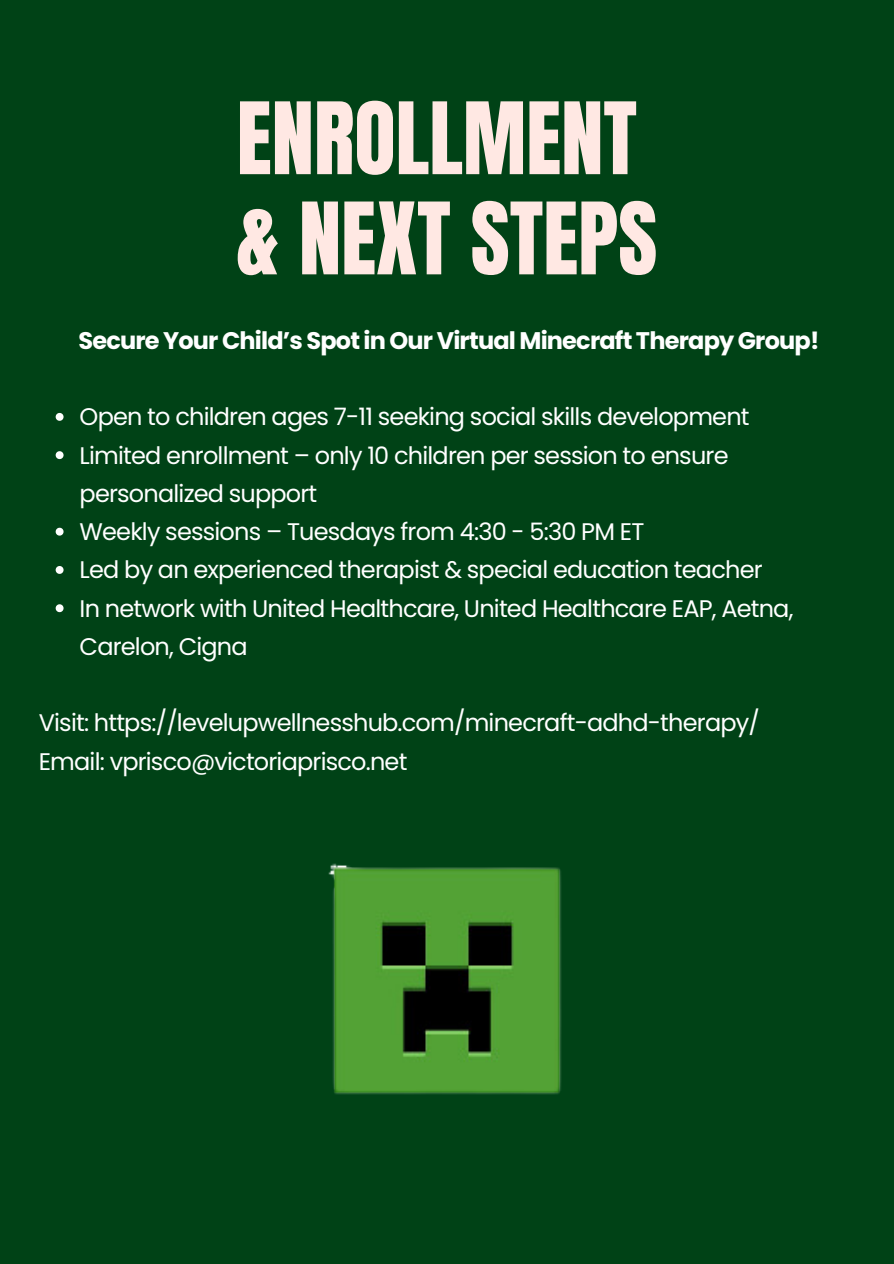
<style>
.page{position:relative;width:894px;height:1264px;background:#fff}
.page>*{position:absolute;margin:0;border:0;box-sizing:border-box;transform-origin:0 0}
.t1{font:84.75px/100.2px "Anton";color:#ffe8e3}
.t2{font:24px/38.2px "Poppins";letter-spacing:-.035em;color:#fff}
.t3{font:700 24px "Poppins";letter-spacing:-.035em;color:#fff}
</style>
<div class="page">
<div style="left:0;top:0;width:893px;height:1263px;background:#004216"></div>
<svg style="left:56px;top:413px;width:7px;height:8px"></svg>
<svg style="left:56px;top:451px;width:7px;height:8px"></svg>
<svg style="left:56px;top:527px;width:7px;height:8px"></svg>
<svg style="left:56px;top:566px;width:7px;height:8px"></svg>
<svg style="left:56px;top:604px;width:7px;height:8px"></svg>
<img style="left:328px;top:863px;width:234px;height:232px">
<p class="t1" style="left:236px;top:90px;width:422px">ENROLLMENT &amp; NEXT STEPS</p>
<h1 class="t3" style="left:78px;top:323px;width:742px">Secure Your Child’s Spot in Our Virtual Minecraft Therapy Group!</h1>
<h2 class="t2" style="left:80px;top:398px;width:671px">Open to children ages 7-11 seeking social skills development</h2>
<p class="t2" style="left:80px;top:436px;width:650px">Limited enrollment – only 10 children per session to ensure personalized support</p>
<p class="t2" style="left:80px;top:512px;width:566px">Weekly sessions – Tuesdays from 4:30 - 5:30 PM ET</p>
<p class="t2" style="left:80px;top:551px;width:684px">Led by an experienced therapist &amp; special education teacher</p>
<p class="t2" style="left:80px;top:589px;width:715px">In network with United Healthcare, United Healthcare EAP, Aetna,<br>Carelon, Cigna</p>
<p class="t2" style="left:39px;top:704px;width:722px">Visit: https://levelupwellnesshub.com/minecraft-adhd-therapy/</p>
<p class="t2" style="left:39px;top:742px;width:370px">Email: vprisco@victoriaprisco.net</p>
</div>
